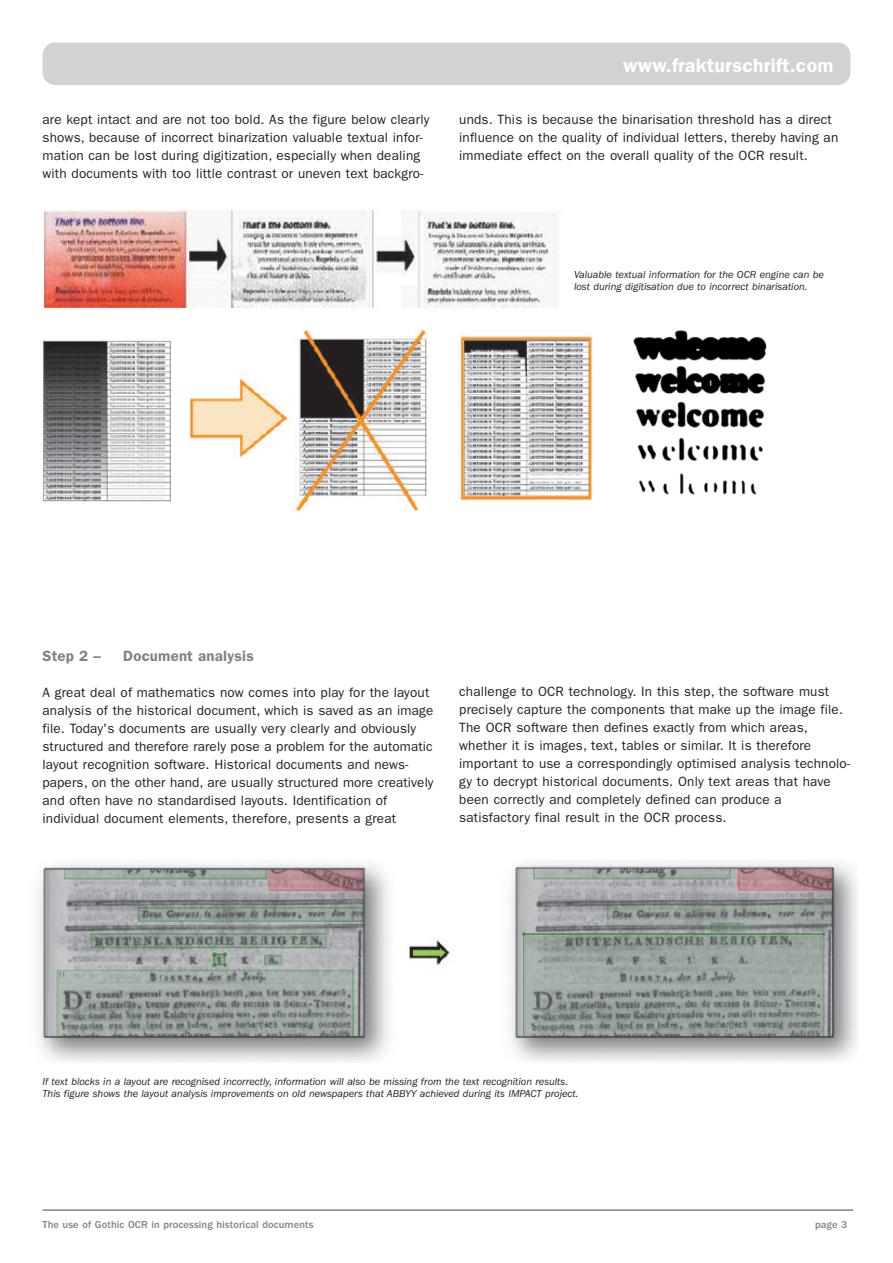
<style>
.page{position:relative;width:893px;height:1263px;background:#fff}
.page>*{position:absolute;margin:0;border:0;box-sizing:border-box;transform-origin:0 0}
.t1{font:600 19.5px "Franklin Gothic";letter-spacing:.01em;color:#fff}
.t2{font:600 15px "Franklin Gothic";letter-spacing:.01em;color:#808285}
.t3{font:13.5px/18px "Franklin Gothic";letter-spacing:.01em;color:#231f20}
.t4{font:italic 10.5px/12.6px "Franklin Gothic";color:#231f20}
.t5{font:500 10.5px "Franklin Gothic";letter-spacing:.01em;color:#808285}
</style>
<div class="page">
<hr style="left:43px;top:1209px;width:810px;height:2px;background:#808285">
<div style="left:43px;top:43px;width:807px;height:42px;background:#d1d2d4;border-radius:13px"></div>
<img style="left:43px;top:329px;width:549px;height:183px">
<img style="left:38px;top:862px;width:820px;height:200px">
<img style="left:633px;top:330px;width:134px;height:165px">
<img style="left:44px;top:210px;width:513px;height:99px">
<h1 class="t1" style="left:623px;top:59px;width:212px">www.frakturschrift.com</h1>
<p class="t3" style="left:43px;top:111px;width:389px">are kept intact and are not too bold. As the figure below clearly shows, because of incorrect binarization valuable textual infor&shy;mation can be lost during digitization, especially when dealing with documents with too little contrast or uneven text backgro-</p>
<p class="t3" style="left:459px;top:111px;width:381px">unds. This is because the binarisation threshold has a direct influence on the quality of individual letters, thereby having an immediate effect on the overall quality of the OCR result.</p>
<p class="t4" style="left:574px;top:269px;width:251px">Valuable textual information for the OCR engine can be lost during digitisation due to incorrect binarisation.</p>
<p class="t2" style="left:43px;top:651px;width:60px">Step 2 –</p>
<p class="t2" style="left:123px;top:651px;width:132px">Document analysis</p>
<p class="t3" style="left:43px;top:684px;width:393px">A great deal of mathematics now comes into play for the layout analysis of the historical document, which is saved as an image file. Today's documents are usually very clearly and obviously structured and therefore rarely pose a problem for the automatic layout recognition software. Historical documents and news&shy;papers, on the other hand, are usually structured more creatively and often have no standardised layouts. Identification of individual document elements, therefore, presents a great</p>
<p class="t3" style="left:459px;top:683px;width:392px">challenge to OCR technology. In this step, the software must precisely capture the components that make up the image file.<br>The OCR software then defines exactly from which areas, whether it is images, text, tables or similar. It is therefore important to use a correspondingly optimised analysis technolo&shy;gy to decrypt historical documents. Only text areas that have been correctly and completely defined can produce a satisfactory final result in the OCR process.</p>
<p class="t4" style="left:43px;top:1076px;width:537px">If text blocks in a layout are recognised incorrectly, information will also be missing from the text recognition results.<br>This figure shows the layout analysis improvements on old newspapers that ABBYY achieved during its IMPACT project.</p>
<p class="t5" style="left:43px;top:1221px;width:273px">The use of Gothic OCR in processing historical documents</p>
<p class="t5" style="left:815px;top:1221px;width:34px">page 3</p>
</div>
